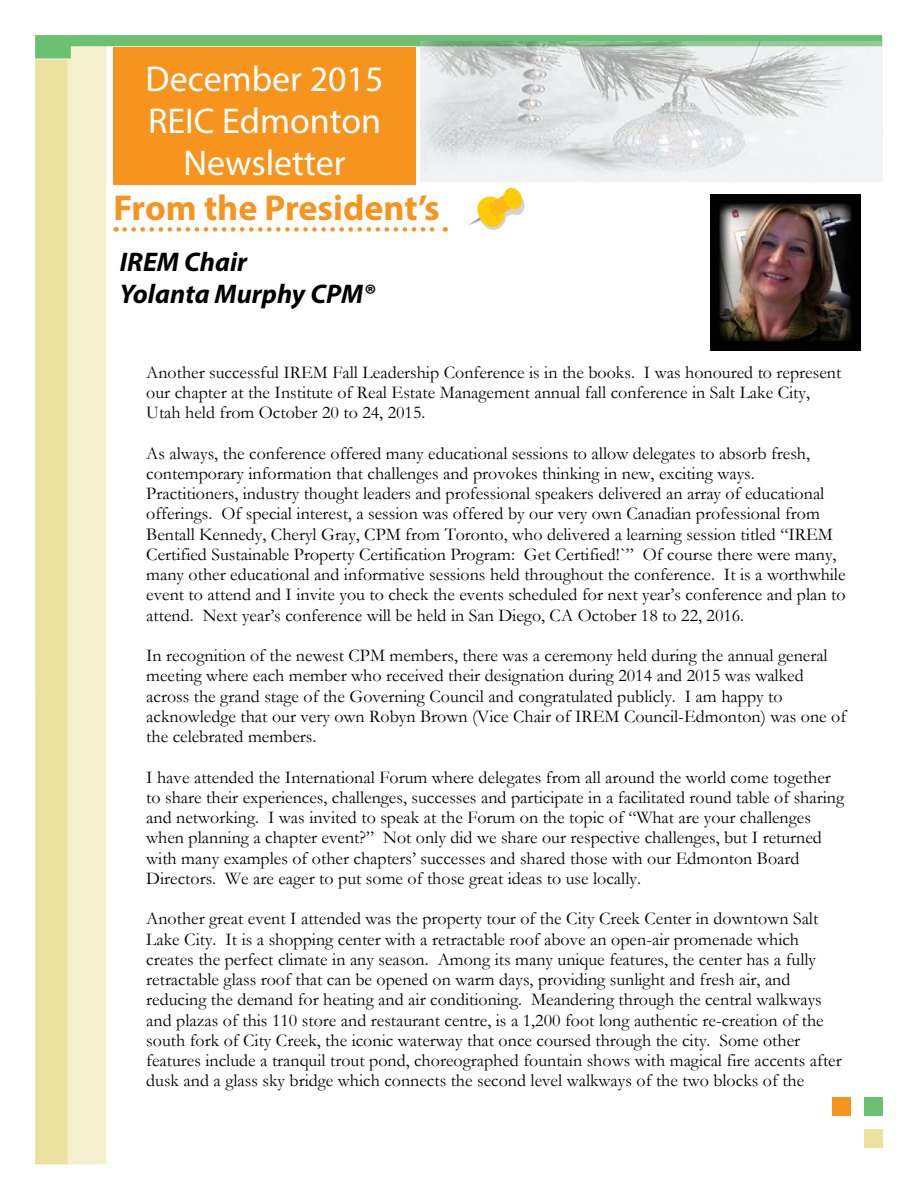
<style>
.page{position:relative;width:918px;height:1188px;background:#fff}
.page>*{position:absolute;margin:0;border:0;box-sizing:border-box;transform-origin:0 0}
.t1{font:italic 38.85px "Garamond";letter-spacing:.085em;color:#000}
.t2{font:36px/42px "Myriad Pro";color:#fff;text-align:center}
.t3{font:700 36px "Myriad Pro";color:#f7941e}
.t4{font:italic 700 27px/32.4px "Myriad Pro";color:#000}
.t5{font:18px/20.2px "Garamond";color:#000}
</style>
<div class="page">
<div style="left:35px;top:59px;width:36px;height:1105px;background:#ebe29f"></div>
<div style="left:68px;top:47px;width:38px;height:1117px;background:#f4efcd"></div>
<svg style="left:35px;top:35px;width:847px;height:24px;background:#7bc57d"></svg>
<div style="left:864px;top:1097px;width:19px;height:19px;background:#6cc071"></div>
<div style="left:864px;top:1129px;width:19px;height:19px;background:#ebe29f"></div>
<div style="left:832px;top:1097px;width:19px;height:19px;background:#f7941e"></div>
<div style="left:113px;top:47px;width:303px;height:138px;background:#f7941e"></div>
<svg style="left:468px;top:187px;width:57px;height:43px"></svg>
<svg style="left:125px;top:227px;width:321px;height:5px"></svg>
<img style="left:420px;top:41px;width:463px;height:140px">
<img style="left:710px;top:194px;width:150px;height:157px">
<h2 class="t2" style="left:146px;top:57px;width:239px">December 2015<br>REIC Edmonton<br>Newsletter</h2>
<h2 class="t3" style="left:113px;top:185px;width:328px">From the President’s</h2>
<h3 class="t4" style="left:120px;top:245px;width:256px">IREM Chair<br>Yolanta Murphy CPM®</h3>
<h1 class="t1" style="left:146px;top:279px;width:214px">IREM Chair</h1>
<p class="t5" style="left:146px;top:362px;width:697px">Another successful IREM Fall Leadership Conference is in the books. I was honoured to represent our chapter at the Institute of Real Estate Management annual fall conference in Salt Lake City,<br>Utah held from October 20 to 24, 2015.</p>
<p class="t5" style="left:146px;top:443px;width:701px">As always, the conference offered many educational sessions to allow delegates to absorb fresh, contemporary information that challenges and provokes thinking in new, exciting ways.<br>Practitioners, industry thought leaders and professional speakers delivered an array of educational offerings. Of special interest, a session was offered by our very own Canadian professional from Bentall Kennedy, Cheryl Gray, CPM from Toronto, who delivered a learning session titled “IREM Certified Sustainable Property Certification Program: Get Certified!`” Of course there were many, many other educational and informative sessions held throughout the conference. It is a worthwhile event to attend and I invite you to check the events scheduled for next year’s conference and plan to attend. Next year’s conference will be held in San Diego, CA October 18 to 22, 2016.</p>
<p class="t5" style="left:146px;top:645px;width:701px">In recognition of the newest CPM members, there was a ceremony held during the annual general meeting where each member who received their designation during 2014 and 2015 was walked across the grand stage of the Governing Council and congratulated publicly. I am happy to acknowledge that our very own Robyn Brown (Vice Chair of IREM Council-Edmonton) was one of the celebrated members.</p>
<p class="t5" style="left:146px;top:767px;width:699px">I have attended the International Forum where delegates from all around the world come together to share their experiences, challenges, successes and participate in a facilitated round table of sharing and networking. I was invited to speak at the Forum on the topic of “What are your challenges when planning a chapter event?” Not only did we share our respective challenges, but I returned with many examples of other chapters’ successes and shared those with our Edmonton Board Directors. We are eager to put some of those great ideas to use locally.</p>
<p class="t5" style="left:146px;top:909px;width:697px">Another great event I attended was the property tour of the City Creek Center in downtown Salt Lake City. It is a shopping center with a retractable roof above an open-air promenade which creates the perfect climate in any season. Among its many unique features, the center has a fully retractable glass roof that can be opened on warm days, providing sunlight and fresh air, and reducing the demand for heating and air conditioning. Meandering through the central walkways and plazas of this 110 store and restaurant centre, is a 1,200 foot long authentic re-creation of the south fork of City Creek, the iconic waterway that once coursed through the city. Some other features include a tranquil trout pond, choreographed fountain shows with magical fire accents after dusk and a glass sky bridge which connects the second level walkways of the two blocks of the</p>
</div>
